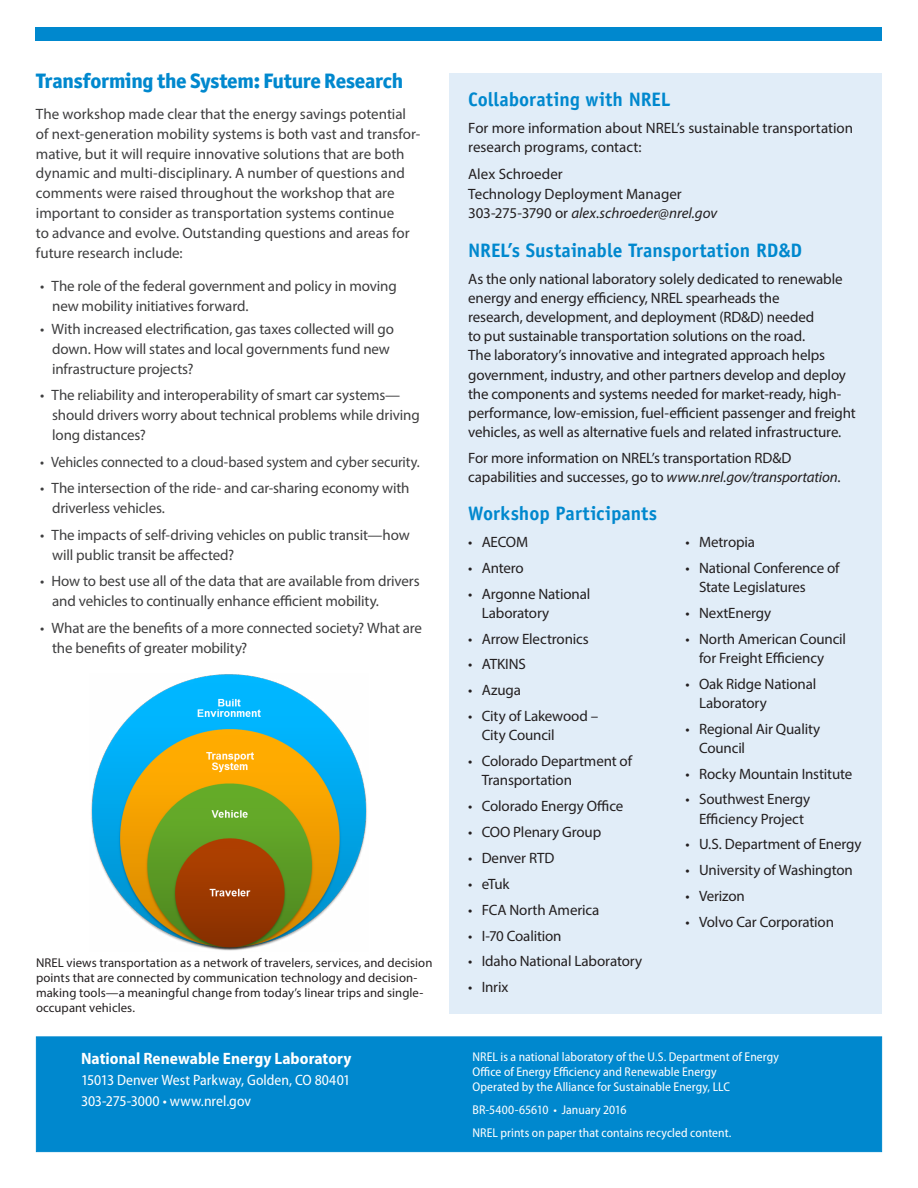
<style>
.page{position:relative;width:918px;height:1188px;background:#fff}
.page>*{position:absolute;margin:0;border:0;box-sizing:border-box;transform-origin:0 0}
.Technologies{font:800 21px "Officina Sans ITC Std";letter-spacing:-.015em;color:#0088ce}
.Sidebar_Headings{font:700 19.5px "Officina Sans Std";color:#0088ce}
.bkpg_boilerplate_tit{font:700 semi-condensed 16.5px "Myriad Pro";letter-spacing:.005em;color:#fff}
.Side_Bar_Text{font:15px/19.2px "Myriad Pro";letter-spacing:-.01em;color:#231f20}
.Base_Text{font:15px/19.8px "Myriad Pro";letter-spacing:-.005em;color:#3e3e3f}
.bkpg_boilerplate_tit-2{font:semi-condensed 15px/21px "Myriad Pro";color:#fff}
.Base_Text-2{font:15px "Myriad Pro";letter-spacing:-.005em;color:#3e3e3f;scale:.95 1}
.t1{font:semi-condensed 12.75px/15.3px "Myriad Pro";letter-spacing:.005em;color:#fff}
.t2{font:12.75px/15px "Myriad Pro";letter-spacing:.005em;color:#231f20}
.s1{font-style:italic}
</style>
<div class="page">
<div style="left:36px;top:1036px;width:846px;height:116px;background:#0088ce;border:1px solid #0088ce"></div>
<div style="left:36px;top:27px;width:846px;height:13px;background:#0088ce"></div>
<div style="left:449px;top:73px;width:432px;height:941px;background:#e1edf8"></div>
<img style="left:91px;top:674px;width:276px;height:277px">
<p class="Technologies" style="left:36px;top:68px;width:369px">Transforming the System: Future Research</p>
<p class="Base_Text" style="left:36px;top:104px;width:386px">The workshop made clear that the energy savings potential of next-generation mobility systems is both vast and transfor&shy;mative, but it will require innovative solutions that are both dynamic and multi-disciplinary. A number of questions and comments were raised throughout the workshop that are important to consider as transportation systems continue<br>to advance and evolve. Outstanding questions and areas for future research include:</p>
<p class="Base_Text" style="left:52px;top:276px;width:346px;text-indent:-12px">• The role of the federal government and policy in moving new mobility initiatives forward.</p>
<p class="Base_Text" style="left:52px;top:319px;width:343px;text-indent:-12px">• With increased electrification, gas taxes collected will go down. How will states and local governments fund new infrastructure projects?</p>
<p class="Base_Text" style="left:52px;top:385px;width:369px;text-indent:-12px">• The reliability and interoperability of smart car systems— should drivers worry about technical problems while driving long distances?</p>
<p class="Base_Text-2" style="left:40px;top:453px;width:401px">• Vehicles connected to a cloud-based system and cyber security.</p>
<p class="Base_Text" style="left:52px;top:478px;width:359px;text-indent:-12px">• The intersection of the ride- and car-sharing economy with driverless vehicles.</p>
<p class="Base_Text" style="left:52px;top:525px;width:359px;text-indent:-12px">• The impacts of self-driving vehicles on public transit—how will public transit be affected?</p>
<p class="Base_Text" style="left:52px;top:571px;width:369px;text-indent:-12px">• How to best use all of the data that are available from drivers and vehicles to continually enhance efficient mobility.</p>
<p class="Base_Text" style="left:52px;top:618px;width:371px;text-indent:-12px">• What are the benefits of a more connected society? What are the benefits of greater mobility?</p>
<p class="t2" style="left:36px;top:955px;width:398px">NREL views transportation as a network of travelers, services, and decision points that are connected by communication technology and decision&shy;making tools—a meaningful change from today’s linear trips and single&shy;occupant vehicles.</p>
<p class="bkpg_boilerplate_tit" style="left:81px;top:1047px;width:272px">National Renewable Energy Laboratory</p>
<p class="bkpg_boilerplate_tit-2" style="left:81px;top:1069px;width:271px">15013 Denver West Parkway, Golden, CO 80401<br>303-275-3000 • www.nrel.gov</p>
<p class="Sidebar_Headings" style="left:468px;top:88px;width:204px">Collaborating with NREL</p>
<p class="Side_Bar_Text" style="left:468px;top:118px;width:387px">For more information about NREL’s sustainable transportation research programs, contact:</p>
<p class="Side_Bar_Text" style="left:468px;top:165px;width:251px">Alex Schroeder<br>Technology Deployment Manager<br>303-275-3790 or <span class="s1">alex.schroeder@nrel.gov</span></p>
<p class="Sidebar_Headings" style="left:468px;top:238px;width:335px">NREL’s Sustainable Transportation RD&amp;D</p>
<p class="Side_Bar_Text" style="left:468px;top:269px;width:389px">As the only national laboratory solely dedicated to renewable energy and energy efficiency, NREL spearheads the<br>research, development, and deployment (RD&amp;D) needed<br>to put sustainable transportation solutions on the road.<br>The laboratory’s innovative and integrated approach helps government, industry, and other partners develop and deploy the components and systems needed for market-ready, high&shy;performance, low-emission, fuel-efficient passenger and freight vehicles, as well as alternative fuels and related infrastructure.</p>
<p class="Side_Bar_Text" style="left:468px;top:448px;width:374px">For more information on NREL’s transportation RD&amp;D capabilities and successes, go to <span class="s1">www.nrel.gov/transportation</span>.</p>
<p class="Sidebar_Headings" style="left:468px;top:501px;width:191px">Workshop Participants</p>
<p class="Side_Bar_Text" style="left:468px;top:532px;width:61px">• AECOM</p>
<p class="Side_Bar_Text" style="left:468px;top:558px;width:57px">• Antero</p>
<p class="Side_Bar_Text" style="left:482px;top:584px;width:110px;text-indent:-14px">• Argonne National<br>Laboratory</p>
<p class="Side_Bar_Text" style="left:468px;top:629px;width:122px">• Arrow Electronics</p>
<p class="Side_Bar_Text" style="left:468px;top:655px;width:59px">• ATKINS</p>
<p class="Side_Bar_Text" style="left:468px;top:680px;width:54px">• Azuga</p>
<p class="Side_Bar_Text" style="left:482px;top:706px;width:118px;text-indent:-14px">• City of Lakewood –<br>City Council</p>
<p class="Side_Bar_Text" style="left:482px;top:751px;width:152px;text-indent:-14px">• Colorado Department of<br>Transportation</p>
<p class="Side_Bar_Text" style="left:468px;top:796px;width:157px">• Colorado Energy Office</p>
<p class="Side_Bar_Text" style="left:468px;top:822px;width:135px">• COO Plenary Group</p>
<p class="Side_Bar_Text" style="left:468px;top:848px;width:88px">• Denver RTD</p>
<p class="Side_Bar_Text" style="left:468px;top:874px;width:43px">• eTuk</p>
<p class="Side_Bar_Text" style="left:468px;top:900px;width:133px">• FCA North America</p>
<p class="Side_Bar_Text" style="left:468px;top:926px;width:95px">• I-70 Coalition</p>
<p class="Side_Bar_Text" style="left:468px;top:952px;width:176px">• Idaho National Laboratory</p>
<p class="Side_Bar_Text" style="left:468px;top:977px;width:42px">• Inrix</p>
<p class="Side_Bar_Text" style="left:686px;top:532px;width:71px">• Metropia</p>
<p class="Side_Bar_Text" style="left:699px;top:558px;width:142px;text-indent:-14px">• National Conference of<br>State Legislatures</p>
<p class="Side_Bar_Text" style="left:686px;top:603px;width:87px">• NextEnergy</p>
<p class="Side_Bar_Text" style="left:686px;top:629px;width:162px;text-align:center">• North American Council for Freight Efficiency</p>
<p class="Side_Bar_Text" style="left:699px;top:674px;width:119px;text-indent:-14px">• Oak Ridge National<br>Laboratory</p>
<p class="Side_Bar_Text" style="left:699px;top:719px;width:123px;text-indent:-14px">• Regional Air Quality<br>Council</p>
<p class="Side_Bar_Text" style="left:686px;top:764px;width:168px">• Rocky Mountain Institute</p>
<p class="Side_Bar_Text" style="left:686px;top:790px;width:126px;text-align:center">• Southwest Energy<br>Efficiency Project</p>
<p class="Side_Bar_Text" style="left:686px;top:835px;width:178px">• U.S. Department of Energy</p>
<p class="Side_Bar_Text" style="left:686px;top:860px;width:169px">• University of Washington</p>
<p class="Side_Bar_Text" style="left:686px;top:886px;width:61px">• Verizon</p>
<p class="Side_Bar_Text" style="left:686px;top:912px;width:150px">• Volvo Car Corporation</p>
<p class="t1" style="left:472px;top:1049px;width:308px">NREL is a national laboratory of the U.S. Department of Energy<br>Office of Energy Efficiency and Renewable Energy<br>Operated by the Alliance for Sustainable Energy, LLC</p>
<p class="t1" style="left:472px;top:1098px;width:260px;line-height:22.8px">BR-5400-65610 • January 2016<br>NREL prints on paper that contains recycled content.</p>
</div>
